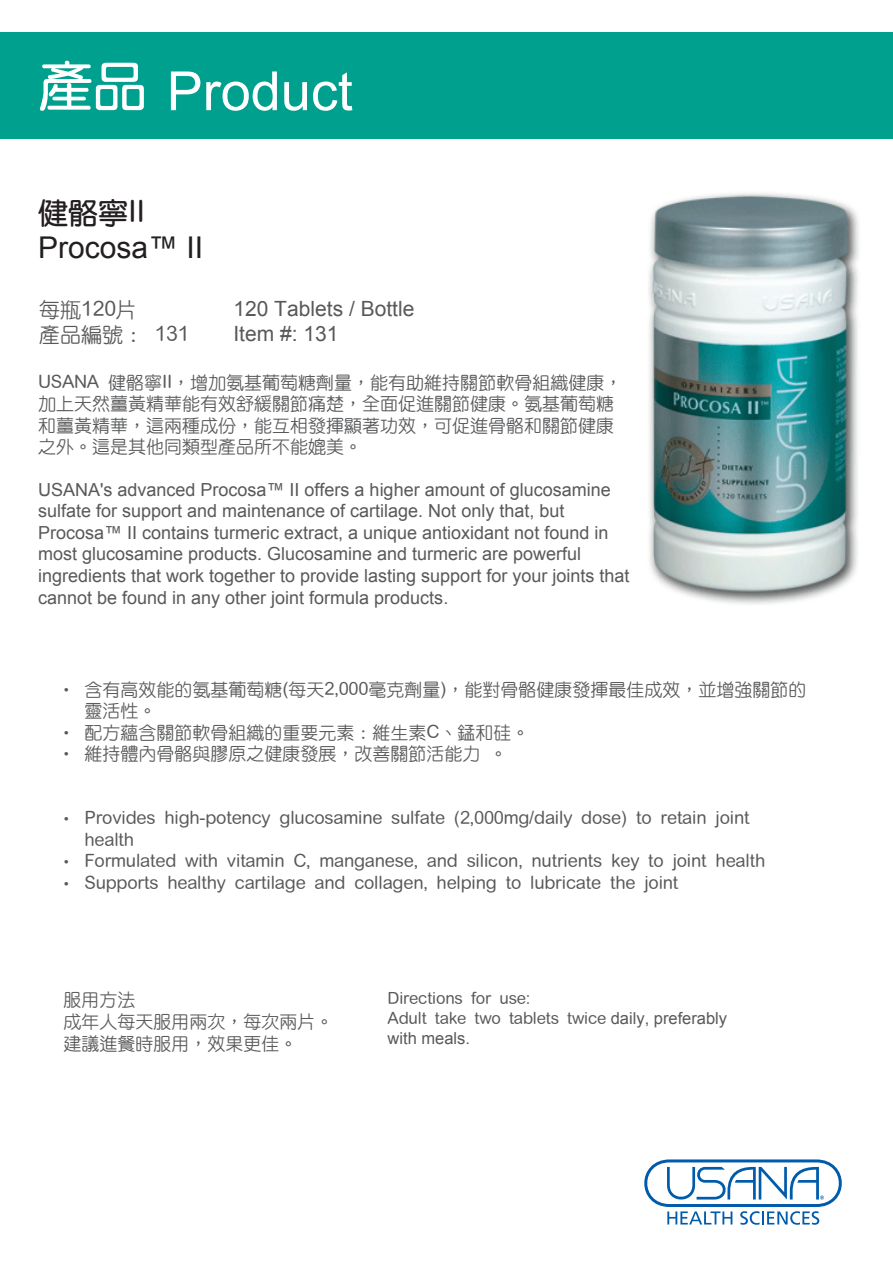
<style>
.page{position:relative;width:893px;height:1263px;background:#fff}
.page>*{position:absolute;margin:0;border:0;box-sizing:border-box;transform-origin:0 0}
.t1{font:30px "Arial";color:#231f20}
.t2{font:30px "Jet Link Bold Round";color:#231f20}
.t3{font:21px/25.2px "Arial";color:#58595b}
.t4{font:21px/25.2px "Jet Link Medium Round";color:#58595b}
.t5{font:18px/21.6px "Jet Link Medium Round";color:#58595b}
.t6{font:18px/21.6px "Arial";color:#58595b}
.t7{font:16.5px/19.8px "Jet Link Medium Round";color:#58595b}
.t8{font:16.5px "Arial";color:#58595b}
.s1{font-family:"Arial"}
</style>
<div class="page">
<div style="left:0;top:33px;width:893px;height:106px;background:#00a08e"></div>
<svg style="left:171px;top:71px;width:29px;height:39px"></svg>
<svg style="left:206px;top:71px;width:71px;height:40px"></svg>
<svg style="left:284px;top:82px;width:23px;height:29px"></svg>
<svg style="left:313px;top:72px;width:39px;height:39px"></svg>
<svg style="left:40px;top:61px;width:104px;height:50px"></svg>
<svg style="left:644px;top:1159px;width:198px;height:66px"></svg>
<img style="left:648px;top:193px;width:211px;height:411px">
<h1 class="t2" style="left:38px;top:198px;width:109px">健骼寧II</h1>
<h1 class="t1" style="left:38px;top:228px;width:167px">Procosa™ II</h1>
<p class="t4" style="left:39px;top:297px;width:152px">每瓶120片<br>產品編號： 131</p>
<p class="t3" style="left:233px;top:296px;width:182px">120 Tablets / Bottle<br>Item #: 131</p>
<p class="t5" style="left:38px;top:371px;width:586px">USANA 健骼寧II，增加氨基葡萄糖劑量，能有助維持關節軟骨組織健康，加上天然薑黃精華能有效舒緩關節痛楚，全面促進關節健康。氨基葡萄糖和薑黃精華，這兩種成份，能互相發揮顯著功效，可促進骨骼和關節健康之外。這是其他同類型產品所不能媲美。</p>
<p class="t6" style="left:38px;top:479px;width:593px">USANA's advanced Procosa™ II offers a higher amount of glucosamine sulfate for support and maintenance of cartilage. Not only that, but Procosa™ II contains turmeric extract, a unique antioxidant not found in most glucosamine products. Glucosamine and turmeric are powerful ingredients that work together to provide lasting support for your joints that cannot be found in any other joint formula products.</p>
<p class="t5" style="left:85px;top:678px;width:723px;text-indent:-27px">• 含有高效能的氨基葡萄糖(每天2,000毫克劑量)，能對骨骼健康發揮最佳成效，並增強關節的靈活性。</p>
<p class="t5" style="left:58px;top:721px;width:473px">• 配方蘊含關節軟骨組織的重要元素：維生素C、錳和硅。</p>
<p class="t5" style="left:58px;top:743px;width:451px">• 維持體內骨骼與膠原之健康發展，改善關節活能力 。</p>
<p class="t5" style="left:85px;top:808px;width:666px;text-indent:-27px">• Provides high-potency glucosamine sulfate (2,000mg/daily dose) to retain joint health</p>
<p class="t5" style="left:58px;top:851px;width:709px">• Formulated with vitamin C, manganese, and silicon, nutrients key to joint health</p>
<p class="t5" style="left:58px;top:873px;width:622px">• Supports healthy cartilage and collagen, helping to lubricate the joint</p>
<p class="t5" style="left:64px;top:989px;width:271px">服用方法<br>成年人每天服用兩次，每次兩片。建議進餐時服用，效果更佳。</p>
<p class="t7" style="left:388px;top:989px;width:341px">Directions for use:<br>Adult take two tablets twice <span class="s1">daily, preferably</span></p>
<p class="t8" style="left:388px;top:1027px;width:84px">with meals.</p>
</div>
